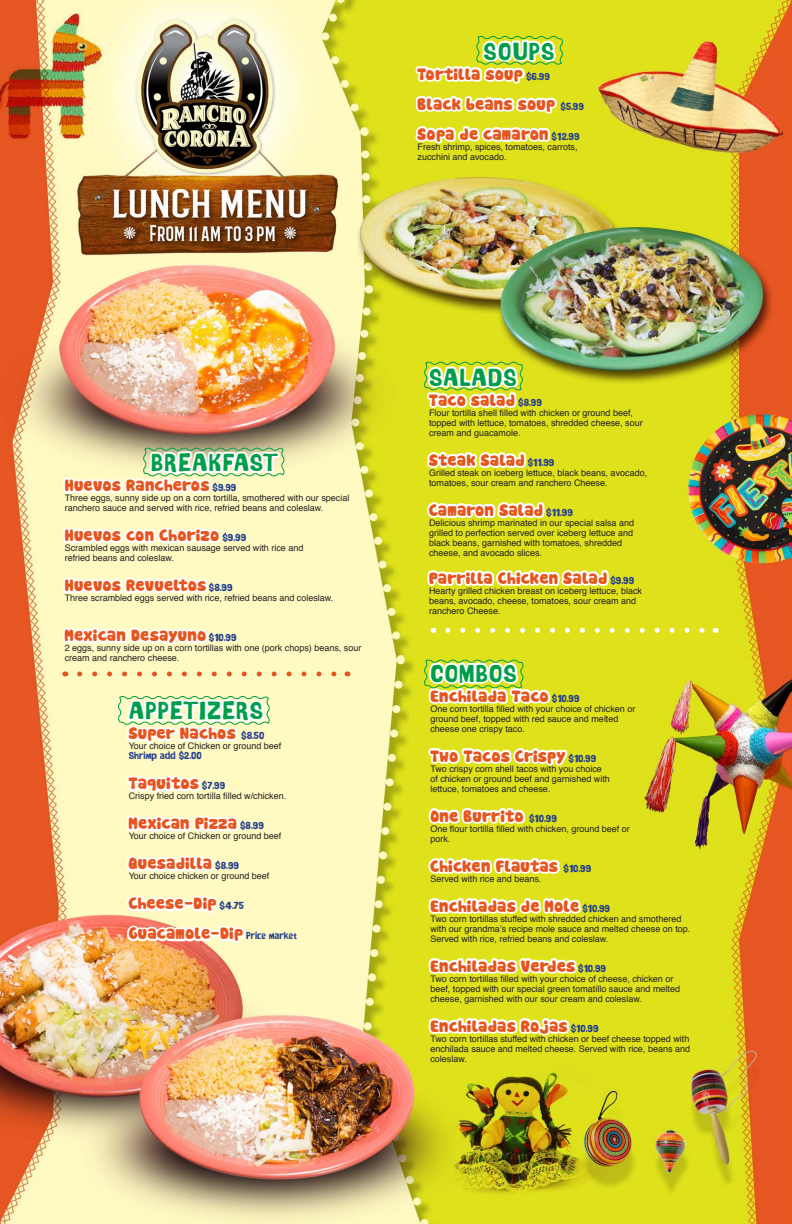
<style>
.page{position:relative;width:792px;height:1224px;background:#fff}
.page>*{position:absolute;margin:0;border:0;box-sizing:border-box;transform-origin:0 0}
.t1{font:24px "Bosque";letter-spacing:.05em;color:#009e4b}
.t2{font:16px/30px "Cookies";color:#e6551f}
.t3{font:10px "Bosque";color:#253f8e}
.t4{font:9px/10px "Helvetica";color:#231f20}
.s1{font-family:"Bosque";font-size:10px;color:#253f8e}
</style>
<div class="page">
<img style="left:0;top:0;width:792px;height:1224px">
<img style="left:60px;top:299px;width:280px;height:869px">
<img style="left:413px;top:0;width:295px;height:1224px">
<h1 class="t1" style="left:484px;top:36px;width:72px">SOUPS</h1>
<h2 class="t2" style="left:418px;top:60px;width:168px">Tortilla soup <span class="s1">$6.99<br></span>Black beans soup <span class="s1">$5.99<br></span>Sopa de camaron <span class="s1">$12.99</span></h2>
<p class="t4" style="left:418px;top:142px;width:162px">Fresh shrimp, spices, tomatoes, carrots, zucchini and avocado.</p>
<h1 class="t1" style="left:151px;top:447px;width:129px">BREAKFAST</h1>
<h2 class="t2" style="left:65px;top:471px;width:173px">Huevos Rancheros <span class="s1">$9.99</span></h2>
<p class="t4" style="left:65px;top:494px;width:286px">Three eggs, sunny side up on a corn tortilla, smothered with our special ranchero sauce and served with rice, refried beans and coleslaw.</p>
<h2 class="t2" style="left:65px;top:521px;width:183px">Huevos con Chorizo <span class="s1">$9.99</span></h2>
<p class="t4" style="left:65px;top:544px;width:240px">Scrambled eggs with mexican sausage served with rice and refried beans and coleslaw.</p>
<h2 class="t2" style="left:65px;top:571px;width:169px">Huevos Revueltos <span class="s1">$8.99</span></h2>
<p class="t4" style="left:65px;top:594px;width:270px">Three scrambled eggs served with rice, refried beans and coleslaw.</p>
<h2 class="t2" style="left:65px;top:621px;width:173px">Mexican Desayuno <span class="s1">$10.99</span></h2>
<p class="t4" style="left:65px;top:644px;width:298px">2 eggs, sunny side up on a corn tortillas with one (pork chops) beans, sour cream and ranchero cheese.</p>
<h1 class="t1" style="left:129px;top:695px;width:136px">APPETIZERS</h1>
<h2 class="t2" style="left:129px;top:720px;width:137px">Super Nachos <span class="s1">$8.50</span></h2>
<p class="t4" style="left:129px;top:742px;width:154px">Your choice of Chicken or ground beef</p>
<p class="t3" style="left:129px;top:749px;width:75px">Shrimp add $2.00</p>
<h2 class="t2" style="left:129px;top:770px;width:98px">Taquitos <span class="s1">$7.99</span></h2>
<p class="t4" style="left:129px;top:792px;width:159px">Crispy fried corn tortilla filled w/chicken.</p>
<h2 class="t2" style="left:129px;top:810px;width:137px">Mexican Pizza <span class="s1">$8.99</span></h2>
<p class="t4" style="left:129px;top:832px;width:154px">Your choice of Chicken or ground beef</p>
<h2 class="t2" style="left:129px;top:850px;width:112px">Quesadilla <span class="s1">$8.99</span></h2>
<p class="t4" style="left:129px;top:872px;width:142px">Your choice chicken or ground beef</p>
<h2 class="t2" style="left:129px;top:890px;width:170px">Cheese-Dip <span class="s1">$4.75<br></span>Guacamole-Dip <span class="s1">Price market</span></h2>
<h1 class="t1" style="left:429px;top:362px;width:89px">SALADS</h1>
<h2 class="t2" style="left:429px;top:386px;width:114px">Taco salad <span class="s1">$8.99</span></h2>
<p class="t4" style="left:429px;top:408px;width:215px">Flour tortilla shell filled with chicken or ground beef, topped with lettuce, tomatoes, shredded cheese, sour cream and guacamole.</p>
<h2 class="t2" style="left:429px;top:446px;width:127px">Steak Salad <span class="s1">$11.99</span></h2>
<p class="t4" style="left:429px;top:468px;width:220px">Grilled steak on iceberg lettuce, black beans, avocado, tomatoes, sour cream and ranchero Cheese.</p>
<h2 class="t2" style="left:429px;top:496px;width:145px">Camaron Salad <span class="s1">$11.99</span></h2>
<p class="t4" style="left:429px;top:518px;width:207px">Delicious shrimp marinated in our special salsa and grilled to perfection served over iceberg lettuce and black beans, garnished with tomatoes, shredded cheese, and avocado slices.</p>
<h2 class="t2" style="left:429px;top:564px;width:207px">Parrilla Chicken Salad <span class="s1">$9.99</span></h2>
<p class="t4" style="left:429px;top:586px;width:215px">Hearty grilled chicken breast on iceberg lettuce, black beans, avocado, cheese, tomatoes, sour cream and ranchero Cheese.</p>
<h1 class="t1" style="left:430px;top:658px;width:88px">COMBOS</h1>
<h2 class="t2" style="left:430px;top:682px;width:151px">Enchilada Taco <span class="s1">$10.99</span></h2>
<p class="t4" style="left:430px;top:704px;width:207px">One corn tortilla filled with your choice of chicken or ground beef, topped with red sauce and melted cheese one crispy taco.</p>
<h2 class="t2" style="left:430px;top:742px;width:167px">Two Tacos Crispy <span class="s1">$10.99</span></h2>
<p class="t4" style="left:430px;top:764px;width:181px">Two crispy corn shell tacos with you choice of chicken or ground beef and garnished with lettuce, tomatoes and cheese.</p>
<h2 class="t2" style="left:430px;top:802px;width:128px">One Burrito <span class="s1">$10.99</span></h2>
<p class="t4" style="left:430px;top:824px;width:201px">One flour tortilla filled with chicken, ground beef or pork.</p>
<h2 class="t2" style="left:430px;top:852px;width:162px">Chicken Flautas <span class="s1">$10.99</span></h2>
<p class="t4" style="left:430px;top:874px;width:113px">Served with rice and beans.</p>
<h2 class="t2" style="left:430px;top:892px;width:181px">Enchiladas de Mole <span class="s1">$10.99</span></h2>
<p class="t4" style="left:430px;top:914px;width:261px">Two corn tortillas stuffed with shredded chicken and smothered with our grandma’s recipe mole sauce and melted cheese on top.<br>Served with rice, refried beans and coleslaw.</p>
<h2 class="t2" style="left:430px;top:952px;width:177px">Enchiladas Verdes <span class="s1">$10.99</span></h2>
<p class="t4" style="left:430px;top:974px;width:251px">Two corn tortillas filled with your choice of cheese, chicken or beef, topped with our special green tomatillo sauce and melted cheese, garnished with our sour cream and coleslaw.</p>
<h2 class="t2" style="left:430px;top:1012px;width:170px">Enchiladas Rojas <span class="s1">$10.99</span></h2>
<p class="t4" style="left:430px;top:1034px;width:261px;text-align:justify">Two corn tortillas stuffed with chicken or beef cheese topped with enchilada sauce and melted cheese. Served with rice, beans and coleslaw.</p>
</div>
